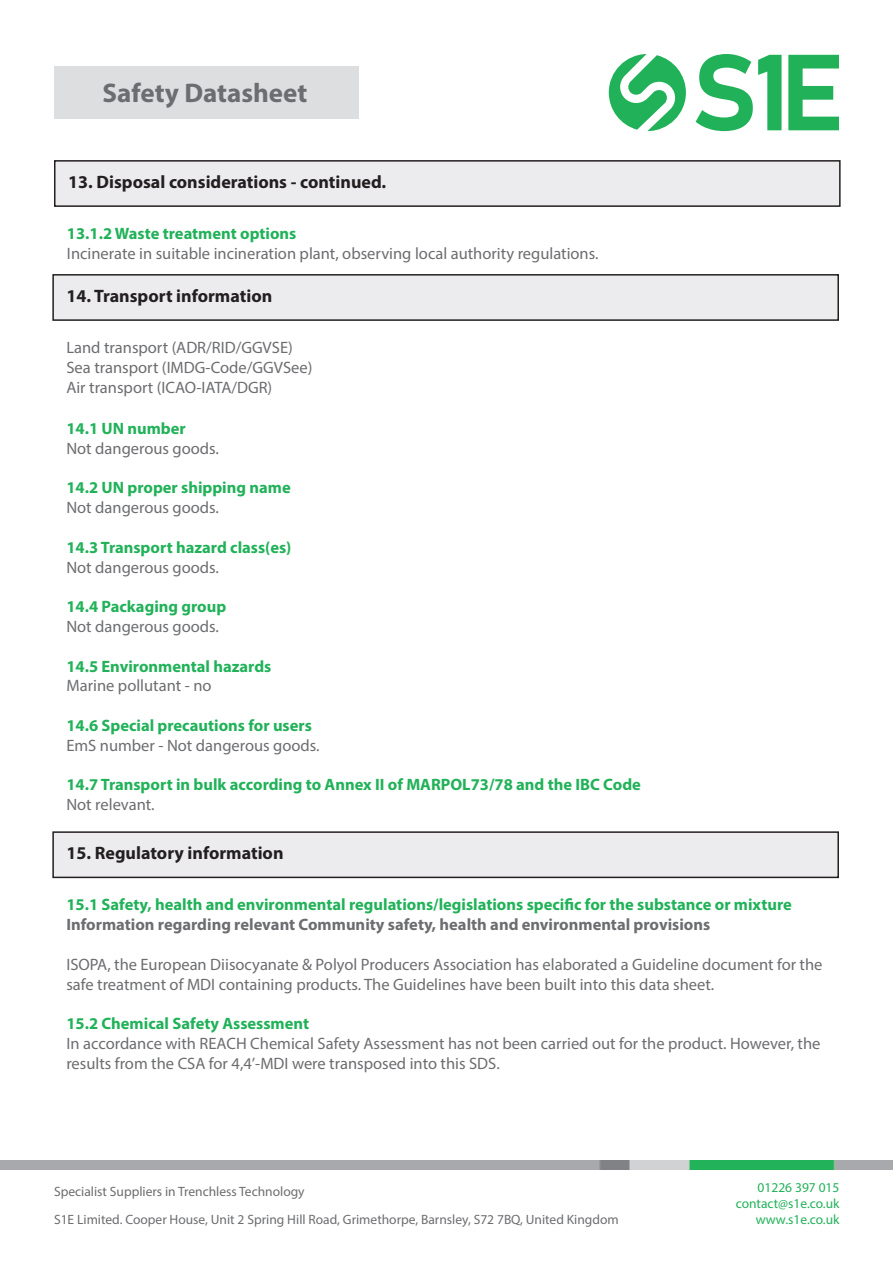
<style>
.page{position:relative;width:893px;height:1263px;background:#fff}
.page>*{position:absolute;margin:0;border:0;box-sizing:border-box;transform-origin:0 0}
.t1{font:700 27px "Myriad Pro";color:#6c6d70}
.t2{font:700 18px "Myriad Pro";color:#231f20}
.t3{font:16.5px/19.8px "Myriad Pro";color:#6c6d70}
.t4{font:700 16.5px "Myriad Pro";color:#21b259}
.t5{font:700 16.5px "Myriad Pro";color:#6c6d70}
.Body_text{font:13.5px "Myriad Pro";color:#6c6d70}
.t6{font:13.5px "Myriad Pro";color:#21b259}
</style>
<div class="page">
<div style="left:54px;top:66px;width:305px;height:53px;background:#dddee0"></div>
<svg style="left:696px;top:54px;width:85px;height:77px"></svg>
<svg style="left:788px;top:55px;width:51px;height:75px"></svg>
<svg style="left:609px;top:54px;width:77px;height:77px"></svg>
<img style="left:1px;top:1160px;width:892px;height:9px">
<div style="left:55px;top:161px;width:785px;height:45px;background:#ececee"></div>
<div style="left:54px;top:160px;width:787px;height:47px;border:2px solid #231f20"></div>
<div style="left:53px;top:275px;width:785px;height:45px;background:#ececee"></div>
<div style="left:52px;top:274px;width:787px;height:47px;border:2px solid #231f20"></div>
<div style="left:53px;top:832px;width:785px;height:45px;background:#ececee"></div>
<div style="left:52px;top:831px;width:787px;height:47px;border:2px solid #231f20"></div>
<p class="t1" style="left:102px;top:75px;width:206px">Safety Datasheet</p>
<p class="t2" style="left:68px;top:170px;width:320px">13. Disposal considerations - continued.</p>
<p class="t4" style="left:67px;top:223px;width:231px">13.1.2 Waste treatment options</p>
<p class="t3" style="left:67px;top:243px;width:533px">Incinerate in suitable incineration plant, observing local authority regulations.</p>
<p class="t2" style="left:67px;top:284px;width:207px">14. Transport information</p>
<p class="t3" style="left:66px;top:337px;width:228px">Land transport (ADR/RID/GGVSE)</p>
<p class="t3" style="left:66px;top:357px;width:248px">Sea transport (IMDG-Code/GGVSee)</p>
<p class="t3" style="left:66px;top:377px;width:207px">Air transport (ICAO-IATA/DGR)</p>
<p class="t4" style="left:66px;top:418px;width:121px">14.1 UN number</p>
<p class="t3" style="left:66px;top:438px;width:154px">Not dangerous goods.</p>
<p class="t4" style="left:66px;top:477px;width:226px">14.2 UN proper shipping name</p>
<p class="t3" style="left:66px;top:497px;width:154px">Not dangerous goods.</p>
<p class="t4" style="left:66px;top:536px;width:227px">14.3 Transport hazard class(es)</p>
<p class="t3" style="left:66px;top:557px;width:154px">Not dangerous goods.</p>
<p class="t4" style="left:66px;top:596px;width:161px">14.4 Packaging group</p>
<p class="t3" style="left:66px;top:616px;width:154px">Not dangerous goods.</p>
<p class="t4" style="left:66px;top:655px;width:206px">14.5 Environmental hazards</p>
<p class="t3" style="left:66px;top:676px;width:147px">Marine pollutant - no</p>
<p class="t4" style="left:66px;top:715px;width:247px">14.6 Special precautions for users</p>
<p class="t3" style="left:66px;top:735px;width:255px">EmS number - Not dangerous goods.</p>
<p class="t4" style="left:66px;top:774px;width:576px">14.7 Transport in bulk according to Annex II of MARPOL73/78 and the IBC Code</p>
<p class="t3" style="left:66px;top:794px;width:90px">Not relevant.</p>
<p class="t2" style="left:67px;top:841px;width:218px">15. Regulatory information</p>
<p class="t4" style="left:66px;top:894px;width:727px">15.1 Safety, health and environmental regulations/legislations specific for the substance or mixture</p>
<p class="t5" style="left:66px;top:914px;width:645px">Information regarding relevant Community safety, health and environmental provisions</p>
<p class="t3" style="left:66px;top:954px;width:758px">ISOPA, the European Diisocyanate &amp; Polyol Producers Association has elaborated a Guideline document for the safe treatment of MDI containing products. The Guidelines have been built into this data sheet.</p>
<p class="t4" style="left:66px;top:1013px;width:244px">15.2 Chemical Safety Assessment</p>
<p class="t3" style="left:66px;top:1033px;width:756px">In accordance with REACH Chemical Safety Assessment has not been carried out for the product. However, the results from the CSA for 4,4’-MDI were transposed into this SDS.</p>
<p class="Body_text" style="left:54px;top:1183px;width:252px">Specialist Suppliers in Trenchless Technology</p>
<p class="Body_text" style="left:54px;top:1211px;width:566px">S1E Limited. Cooper House, Unit 2 Spring Hill Road, Grimethorpe, Barnsley, S72 7BQ, United Kingdom</p>
<p class="t6" style="left:758px;top:1179px;width:83px">01226 397 015</p>
<p class="t6" style="left:736px;top:1195px;width:105px">contact@s1e.co.uk</p>
<p class="t6" style="left:756px;top:1211px;width:85px">www.s1e.co.uk</p>
</div>
